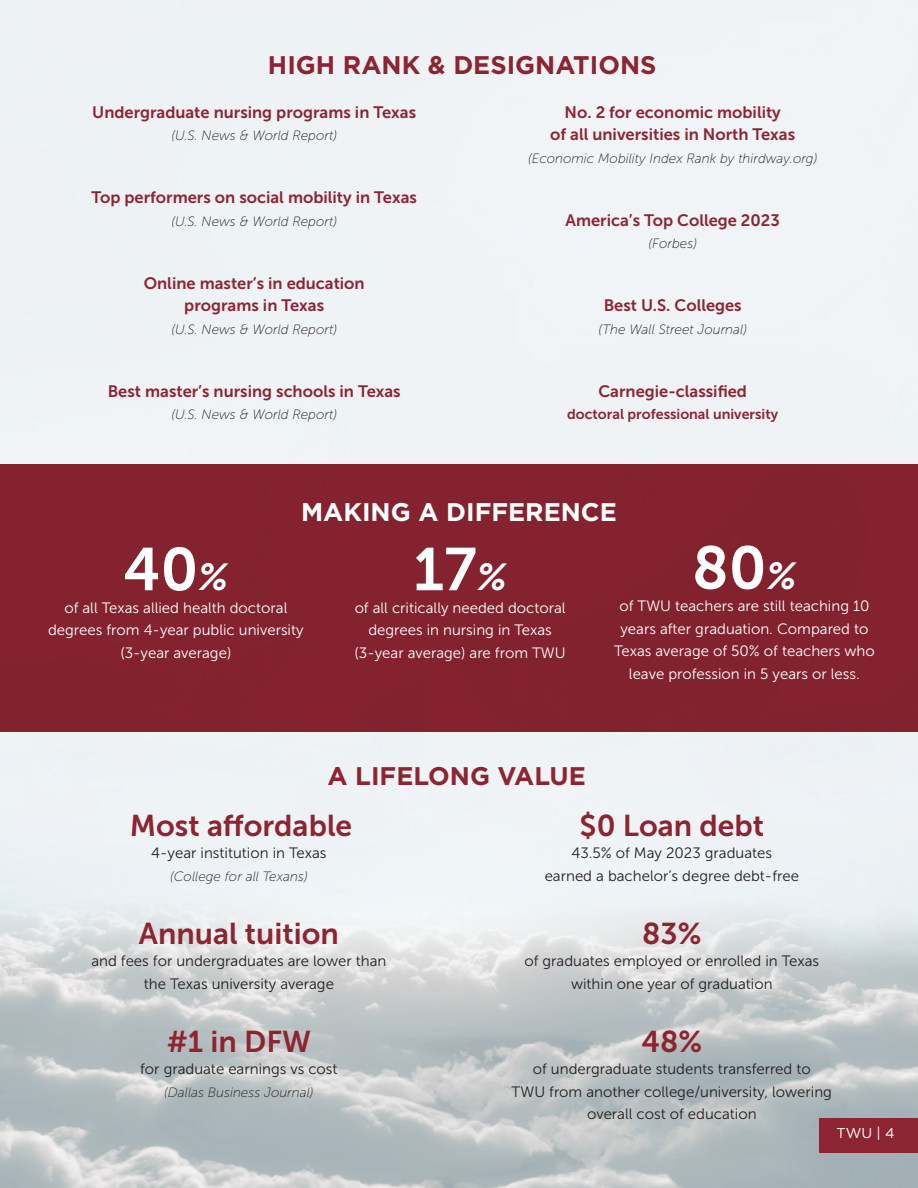
<style>
.page{position:relative;width:918px;height:1188px;background:#fff}
.page>*{position:absolute;margin:0;border:0;box-sizing:border-box;transform-origin:0 0}
.t1{font:60px "Museo Sans 700";color:#fff}
.t2{font:30px "Museo Sans 700";color:#8d2431}
.t3{font:700 25.5px "Gotham";color:#8d2431}
.t4{font:700 25.5px "Gotham";color:#fff}
.t5{font:16.5px/22.5px "Museo Sans 700";color:#8d2431;text-align:center}
.t6{font:15px/22.5px "Museo Sans 300";color:#231f20;text-align:center}
.t7{font:15px/22.5px "Museo Sans 300";color:#fff;text-align:center}
.t8{font:14.25px "Museo Sans 700";color:#8d2431}
.t9{font:14.25px "Gotham";color:#fff}
.t10{font:italic 13.5px "Museo Sans 100";color:#231f20}
.s1{font-style:italic;font-size:37.5px}
</style>
<div class="page">
<img style="left:0;top:0;width:918px;height:1188px">
<div style="left:0;top:464px;width:918px;height:268px;background:#84222f"></div>
<div style="left:820px;top:1118px;width:98px;height:34px;background:#8d2431"></div>
<p class="t3" style="left:268px;top:48px;width:390px">HIGH RANK &amp; DESIGNATIONS</p>
<p class="t5" style="left:92px;top:101px;width:325px">Undergraduate nursing programs in Texas</p>
<p class="t10" style="left:171px;top:129px;width:167px">(U.S. News &amp; World Report)</p>
<p class="t5" style="left:550px;top:101px;width:246px">No. 2 for economic mobility<br>of all universities in North Texas</p>
<p class="t10" style="left:528px;top:151px;width:291px">(Economic Mobility Index Rank by thirdway.org)</p>
<p class="t5" style="left:91px;top:187px;width:327px">Top performers on social mobility in Texas</p>
<p class="t10" style="left:171px;top:214px;width:167px">(U.S. News &amp; World Report)</p>
<p class="t5" style="left:144px;top:272px;width:222px">Online master’s in education programs in Texas</p>
<p class="t10" style="left:171px;top:322px;width:167px">(U.S. News &amp; World Report)</p>
<p class="t5" style="left:108px;top:380px;width:295px">Best master’s nursing schools in Texas</p>
<p class="t10" style="left:171px;top:408px;width:167px">(U.S. News &amp; World Report)</p>
<p class="t5" style="left:566px;top:209px;width:216px">America’s Top College 2023</p>
<p class="t10" style="left:648px;top:237px;width:50px">(Forbes)</p>
<p class="t5" style="left:604px;top:295px;width:140px">Best U.S. Colleges</p>
<p class="t10" style="left:598px;top:322px;width:150px">(The Wall Street Journal)</p>
<p class="t5" style="left:598px;top:380px;width:150px">Carnegie-classified</p>
<p class="t8" style="left:567px;top:407px;width:213px">doctoral professional university</p>
<p class="t4" style="left:301px;top:495px;width:317px">MAKING A DIFFERENCE</p>
<p class="t1" style="left:123px;top:536px;width:107px">40<span class="s1">%</span></p>
<p class="t7" style="left:48px;top:596px;width:257px">of all Texas allied health doctoral degrees from 4-year public university (3-year average)</p>
<p class="t1" style="left:413px;top:536px;width:95px">17<span class="s1">%</span></p>
<p class="t7" style="left:355px;top:596px;width:213px">of all critically needed doctoral degrees in nursing in Texas (3-year average) are from TWU</p>
<p class="t1" style="left:692px;top:535px;width:106px">80<span class="s1">%</span></p>
<p class="t7" style="left:614px;top:595px;width:262px">of TWU teachers are still teaching 10 years after graduation. Compared to Texas average of 50% of teachers who leave profession in 5 years or less.</p>
<p class="t3" style="left:327px;top:759px;width:260px">A LIFELONG VALUE</p>
<p class="t2" style="left:130px;top:809px;width:224px">Most affordable</p>
<p class="t6" style="left:151px;top:842px;width:177px">4-year institution in Texas</p>
<p class="t10" style="left:170px;top:869px;width:139px">(College for all Texans)</p>
<p class="t2" style="left:139px;top:917px;width:202px">Annual tuition</p>
<p class="t6" style="left:91px;top:950px;width:297px">and fees for undergraduates are lower than the Texas university average</p>
<p class="t2" style="left:167px;top:1025px;width:146px">#1 in DFW</p>
<p class="t6" style="left:140px;top:1058px;width:199px">for graduate earnings vs cost</p>
<p class="t10" style="left:164px;top:1085px;width:151px">(Dallas Business Journal)</p>
<p class="t2" style="left:580px;top:809px;width:186px">$0 Loan debt</p>
<p class="t6" style="left:545px;top:842px;width:256px">43.5% of May 2023 graduates<br>earned a bachelor’s degree debt-free</p>
<p class="t2" style="left:642px;top:917px;width:61px">83%</p>
<p class="t6" style="left:524px;top:950px;width:296px">of graduates employed or enrolled in Texas within one year of graduation</p>
<p class="t2" style="left:641px;top:1025px;width:62px">48%</p>
<p class="t6" style="left:512px;top:1058px;width:322px">of undergraduate students transferred to<br>TWU from another college/university, lowering overall cost of education</p>
<p class="t9" style="left:837px;top:1124px;width:60px">TWU | 4</p>
</div>
